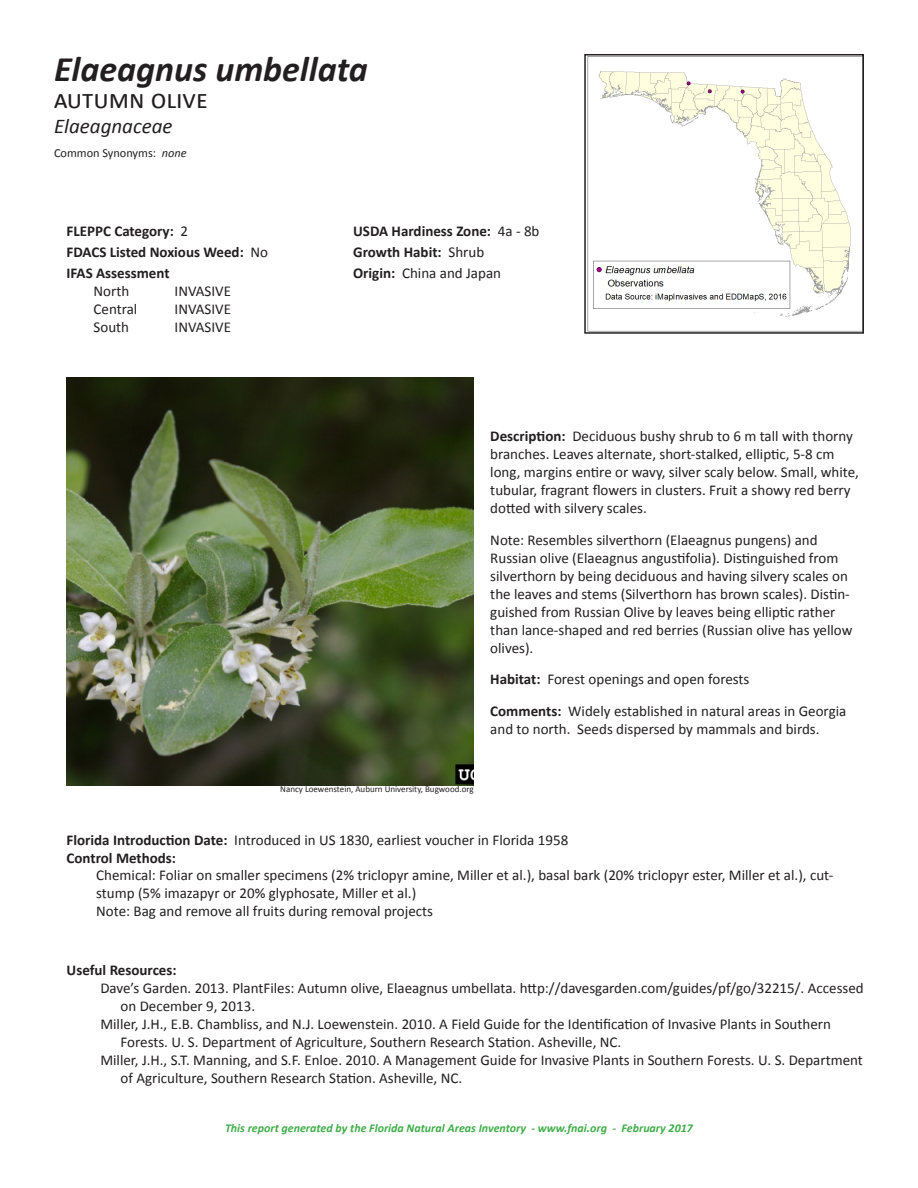
<style>
.page{position:relative;width:918px;height:1188px;background:#fff}
.page>*{position:absolute;margin:0;border:0;box-sizing:border-box;transform-origin:0 0}
.t1{font:italic 700 36px "Calibri";color:#231f20}
.t2{font:27px "Calibri";color:#231f20}
.t3{font:italic 21px "Calibri";color:#231f20}
.t4{font:15px/18px "Calibri";color:#231f20}
.t5{font:700 15px "Calibri";color:#231f20}
.t6{font:12.3px "Calibri";color:#231f20}
.t7{font:italic 700 12px "Calibri";color:#40ae49}
.t8{font:9px "Calibri";color:#231f20}
.s1{font-style:italic}
.s2{font-weight:400}
.s3{font-weight:700}
</style>
<div class="page">
<img style="left:587px;top:57px;width:274px;height:274px">
<div style="left:584px;top:54px;width:280px;height:280px;border:2px solid #231f20"></div>
<img style="left:67px;top:378px;width:407px;height:407px">
<p class="t1" style="left:54px;top:46px;width:315px">Elaeagnus umbellata</p>
<p class="t2" style="left:54px;top:82px;width:155px">autumn olive</p>
<p class="t3" style="left:54px;top:112px;width:120px">Elaeagnaceae</p>
<p class="t6" style="left:54px;top:145px;width:134px">Common Synonyms: <span class="s1">none</span></p>
<p class="t5" style="left:67px;top:222px;width:123px">FLEPPC Category: <span class="s2">2</span></p>
<p class="t5" style="left:67px;top:243px;width:203px">FDACS Listed Noxious Weed: <span class="s2">No</span></p>
<p class="t5" style="left:67px;top:264px;width:105px">IFAS Assessment</p>
<p class="t4" style="left:94px;top:282px;width:37px">North</p>
<p class="t4" style="left:175px;top:282px;width:58px">INVASIVE</p>
<p class="t4" style="left:94px;top:300px;width:45px">Central</p>
<p class="t4" style="left:175px;top:300px;width:58px">INVASIVE</p>
<p class="t4" style="left:94px;top:318px;width:37px">South</p>
<p class="t4" style="left:175px;top:318px;width:58px">INVASIVE</p>
<p class="t5" style="left:353px;top:222px;width:188px">USDA Hardiness Zone: <span class="s2">4a - 8b</span></p>
<p class="t5" style="left:353px;top:243px;width:133px">Growth Habit: <span class="s2">Shrub</span></p>
<p class="t4" style="left:353px;top:264px;width:149px"><span class="s3">Origin:</span> China and Japan</p>
<p class="t4" style="left:490px;top:428px;width:370px"><span class="s3">Description:</span> Deciduous bushy shrub to 6 m tall with thorny branches. Leaves alternate, short-stalked, elliptic, 5-8 cm long, margins entire or wavy, silver scaly below. Small, white, tubular, fragrant flowers in clusters. Fruit a showy red berry dotted with silvery scales.</p>
<p class="t4" style="left:490px;top:531px;width:364px">Note: Resembles silverthorn (Elaeagnus pungens) and Russian olive (Elaeagnus angustifolia). Distinguished from silverthorn by being deciduous and having silvery scales on the leaves and stems (Silverthorn has brown scales). Distin&shy;guished from Russian Olive by leaves being elliptic rather than lance-shaped and red berries (Russian olive has yellow olives).</p>
<p class="t4" style="left:490px;top:671px;width:261px"><span class="s3">Habitat:</span> Forest openings and open forests</p>
<p class="t4" style="left:490px;top:702px;width:358px"><span class="s3">Comments:</span> Widely established in natural areas in Georgia and to north. Seeds dispersed by mammals and birds.</p>
<p class="t8" style="left:280px;top:783px;width:195px">Nancy Loewenstein, Auburn University, Bugwood.org</p>
<p class="t4" style="left:67px;top:832px;width:503px"><span class="s3">Florida Introduction Date:</span> Introduced in US 1830, earliest voucher in Florida 1958</p>
<p class="t5" style="left:67px;top:849px;width:111px">Control Methods:</p>
<p class="t4" style="left:96px;top:866px;width:739px">Chemical: Foliar on smaller specimens (2% triclopyr amine, Miller et al.), basal bark (20% triclopyr ester, Miller et al.), cut&shy;stump (5% imazapyr or 20% glyphosate, Miller et al.)<br>Note: Bag and remove all fruits during removal projects</p>
<p class="t5" style="left:67px;top:960px;width:112px">Useful Resources:</p>
<p class="t4" style="left:121px;top:979px;width:745px;text-indent:-20px">Dave’s Garden. 2013. PlantFiles: Autumn olive, Elaeagnus umbellata. http://davesgarden.com/guides/pf/go/32215/. Accessed on December 9, 2013.</p>
<p class="t4" style="left:121px;top:1015px;width:712px;text-indent:-20px">Miller, J.H., E.B. Chambliss, and N.J. Loewenstein. 2010. A Field Guide for the Identification of Invasive Plants in Southern<br>Forests. U. S. Department of Agriculture, Southern Research Station. Asheville, NC.</p>
<p class="t4" style="left:121px;top:1051px;width:744px;text-indent:-20px">Miller, J.H., S.T. Manning, and S.F. Enloe. 2010. A Management Guide for Invasive Plants in Southern Forests. U. S. Department of Agriculture, Southern Research Station. Asheville, NC.</p>
<p class="t7" style="left:225px;top:1120px;width:469px">This report generated by the Florida Natural Areas Inventory - www.fnai.org - February 2017</p>
</div>
